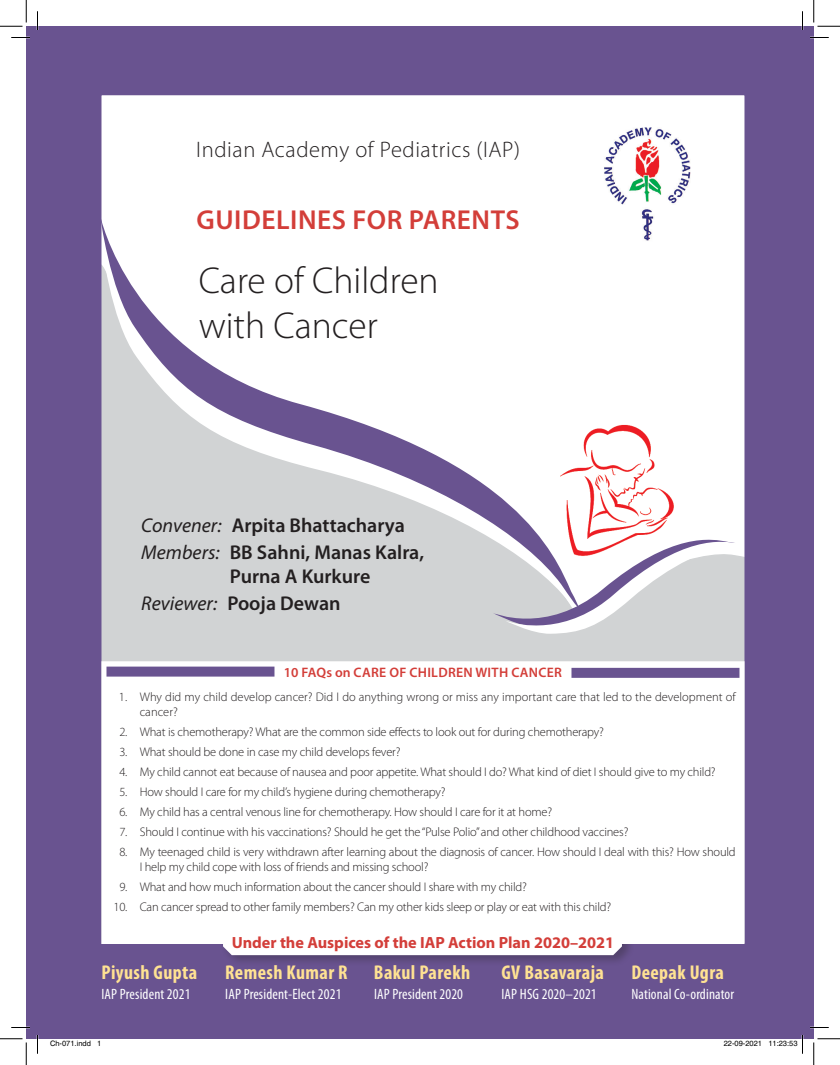
<style>
.page{position:relative;width:840px;height:1065px;background:#fff}
.page>*{position:absolute;margin:0;border:0;box-sizing:border-box;transform-origin:0 0}
.Body_text{font:300 37.5px/45px "Myriad Pro";color:#231f20}
.Body_text-2{font:600 27.5px "Myriad Pro";letter-spacing:.02em;color:#d33e39}
.Body_text-3{font:300 22.5px "Myriad Pro";letter-spacing:.025em;color:#231f20}
.Body_text-4{font:600 20px/23.8px "Myriad Pro";color:#231f20}
.Body_text-5{font:700 condensed 20px "Myriad Pro";letter-spacing:.02em;color:#ffe293}
.Body_text-6{font:700 16.25px "Myriad Pro";color:#d33e39}
.Body_text-7{font:condensed 15px "Myriad Pro";letter-spacing:.01em;color:#fff}
.B{font:600 13.75px "Myriad Pro";letter-spacing:.02em;color:#d33e39}
.Chapter_outline{font:300 12.5px/15px "Myriad Pro";letter-spacing:-.015em;color:#231f20}
.t1{font:7.5px "Helvetica";color:#000}
.s1{font-weight:400;font-style:italic}
</style>
<div class="page">
<div style="left:26px;top:26px;width:788px;height:1013px;background:#695390"></div>
<div style="left:100px;top:93px;width:647px;height:840px;background:#fff"></div>
<div style="left:102px;top:638px;width:642px;height:23px;background:#d1d3d4"></div>
<div style="left:102px;top:633px;width:501px;height:17px;background:#d1d3d4"></div>
<svg style="left:493px;top:539px;width:251px;height:99px"></svg>
<svg style="left:102px;top:223px;width:492px;height:410px"></svg>
<img style="left:604px;top:127px;width:87px;height:114px">
<div style="left:221px;top:927px;width:414px;height:39px;background:#231f20;opacity:.32"></div>
<div style="left:223px;top:944px;width:399px;height:11px;background:#fff"></div>
<img style="left:543px;top:417px;width:148px;height:147px">
<svg style="left:101px;top:661px;width:643px;height:283px"></svg>
<div style="left:106px;top:667px;width:168px;height:10px;background:#695390"></div>
<div style="left:571px;top:668px;width:168px;height:10px;background:#695390"></div>
<svg style="left:11px;top:37px;width:19px;height:1px"></svg>
<svg style="left:810px;top:37px;width:19px;height:1px"></svg>
<svg style="left:11px;top:1027px;width:19px;height:1px"></svg>
<svg style="left:810px;top:1027px;width:19px;height:1px"></svg>
<svg style="left:37px;top:11px;width:1px;height:19px"></svg>
<svg style="left:37px;top:1035px;width:1px;height:19px"></svg>
<svg style="left:802px;top:11px;width:1px;height:19px"></svg>
<svg style="left:0;top:0;width:27px;height:27px"></svg>
<svg style="left:0;top:1039px;width:27px;height:26px"></svg>
<svg style="left:814px;top:0;width:26px;height:27px"></svg>
<svg style="left:814px;top:1039px;width:26px;height:26px"></svg>
<svg style="left:801px;top:1035px;width:2px;height:19px"></svg>
<p class="Body_text-3" style="left:196px;top:136px;width:325px">Indian Academy of Pediatrics (IAP)</p>
<p class="Body_text-2" style="left:197px;top:202px;width:325px">GUIDELINES FOR PARENTS</p>
<p class="Body_text" style="left:199px;top:258px;width:241px">Care of Children with Cancer</p>
<p class="Body_text-4" style="left:141px;top:513px;width:265px"><span class="s1">Convener:</span> Arpita Bhattacharya</p>
<p class="Body_text-4" style="left:230px;top:540px;width:196px;text-indent:-88px"><span class="s1">Members:</span> BB Sahni, Manas Kalra,<br>Purna A Kurkure</p>
<p class="Body_text-4" style="left:141px;top:591px;width:201px"><span class="s1">Reviewer:</span> Pooja Dewan</p>
<p class="B" style="left:284px;top:663px;width:280px">10 FAQs on CARE OF CHILDREN WITH CANCER</p>
<p class="Chapter_outline" style="left:140px;top:690px;width:597px;text-indent:-21px">1. Why did my child develop cancer? Did I do anything wrong or miss any important care that led to the development of cancer?</p>
<p class="Chapter_outline" style="left:119px;top:725px;width:486px">2. What is chemotherapy? What are the common side effects to look out for during chemotherapy?</p>
<p class="Chapter_outline" style="left:119px;top:745px;width:283px">3. What should be done in case my child develops fever?</p>
<p class="Chapter_outline" style="left:119px;top:765px;width:598px">4. My child cannot eat because of nausea and poor appetite. What should I do? What kind of diet I should give to my child?</p>
<p class="Chapter_outline" style="left:119px;top:785px;width:328px">5. How should I care for my child’s hygiene during chemotherapy?</p>
<p class="Chapter_outline" style="left:119px;top:805px;width:434px">6. My child has a central venous line for chemotherapy. How should I care for it at home?</p>
<p class="Chapter_outline" style="left:119px;top:825px;width:511px">7. Should I continue with his vaccinations? Should he get the “Pulse Polio” and other childhood vaccines?</p>
<p class="Chapter_outline" style="left:140px;top:845px;width:597px;text-indent:-20px">8. My teenaged child is very withdrawn after learning about the diagnosis of cancer. How should I deal with this? How should<br>I help my child cope with loss of friends and missing school?</p>
<p class="Chapter_outline" style="left:119px;top:880px;width:409px">9. What and how much information about the cancer should I share with my child?</p>
<p class="Chapter_outline" style="left:113px;top:900px;width:499px">10. Can cancer spread to other family members? Can my other kids sleep or play or eat with this child?</p>
<p class="Body_text-6" style="left:232px;top:932px;width:384px">Under the Auspices of the IAP Action Plan 2020–2021</p>
<p class="Body_text-5" style="left:101px;top:959px;width:97px">Piyush Gupta</p>
<p class="Body_text-5" style="left:225px;top:959px;width:124px">Remesh Kumar R</p>
<p class="Body_text-5" style="left:374px;top:959px;width:98px">Bakul Parekh</p>
<p class="Body_text-5" style="left:501px;top:959px;width:104px">GV Basavaraja</p>
<p class="Body_text-5" style="left:631px;top:959px;width:94px">Deepak Ugra</p>
<p class="Body_text-7" style="left:101px;top:985px;width:91px">IAP President 2021</p>
<p class="Body_text-7" style="left:225px;top:985px;width:118px">IAP President-Elect 2021</p>
<p class="Body_text-7" style="left:374px;top:985px;width:91px">IAP President 2020</p>
<p class="Body_text-7" style="left:502px;top:985px;width:97px">IAP HSG 2020–2021</p>
<p class="Body_text-7" style="left:632px;top:985px;width:104px">National Co-ordinator</p>
<p class="t1" style="left:50px;top:1039px;width:53px">Ch-071.indd 1</p>
<p class="t1" style="left:724px;top:1039px;width:75px">22-09-2021 11:23:53</p>
</div>
